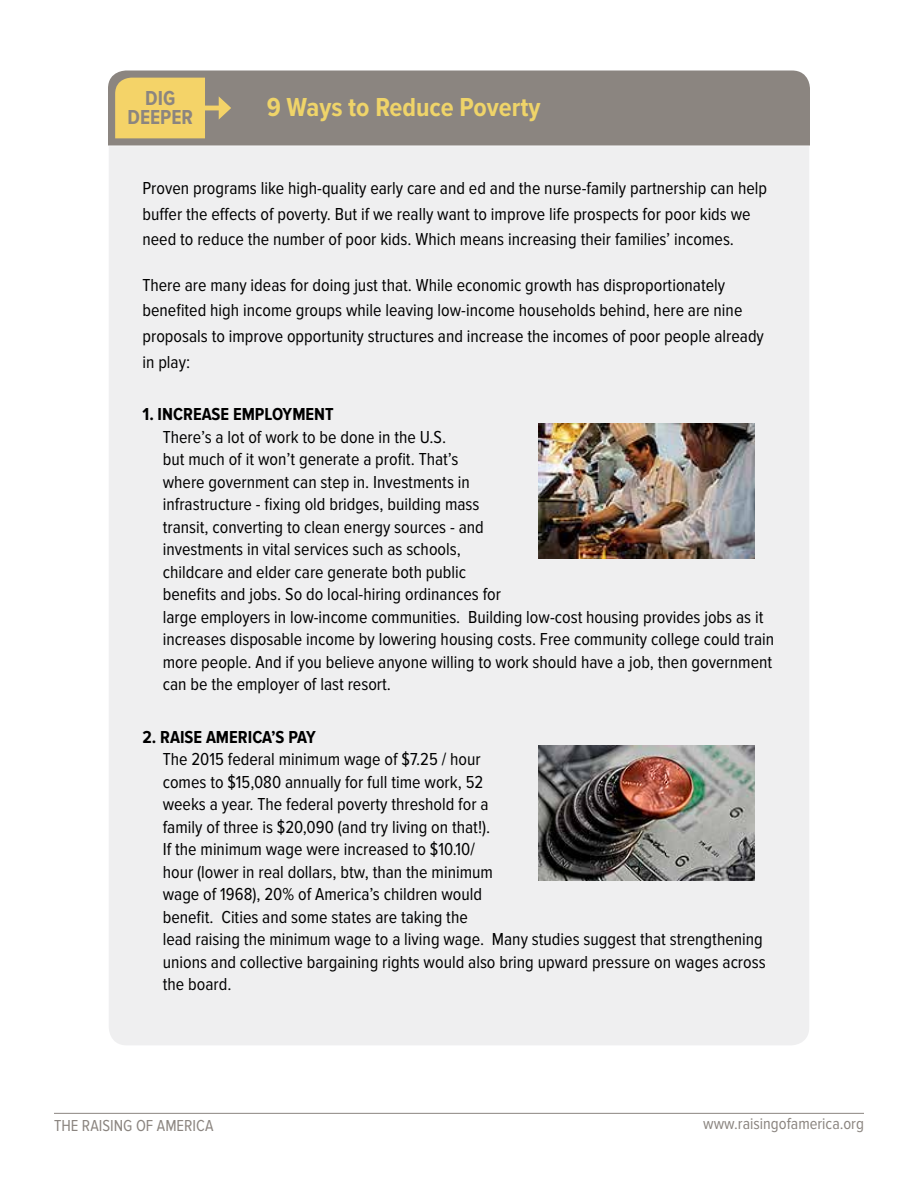
<style>
.page{position:relative;width:918px;height:1188px;background:#fff}
.page>*{position:absolute;margin:0;border:0;box-sizing:border-box;transform-origin:0 0}
.t1{font:700 27px "Proxima Nova Cond";color:#efd469}
.t2{font:700 21px/19.5px "Proxima Nova Cond";color:#8b8580;text-align:center}
.t3{font:18px/22.5px "Proxima Nova Cond";color:#000}
.t4{font:700 18px "Proxima Nova Cond";color:#000}
.t5{font:16.5px "Proxima Nova Cond";color:#8b8580}
</style>
<div class="page">
<hr style="left:54px;top:1113px;width:810px;height:1px;background:#8b8580">
<div style="left:109px;top:146px;width:700px;height:899px;background:#efeff0"></div>
<div style="left:108px;top:70px;width:702px;height:76px;background:#8b8580"></div>
<div style="left:115px;top:78px;width:90px;height:60px;background:#f4d368"></div>
<hr style="left:193px;top:106px;width:30px;height:4px;background:#f4d368">
<svg style="left:219px;top:96px;width:12px;height:24px"></svg>
<img style="left:538px;top:745px;width:216px;height:135px">
<img style="left:538px;top:424px;width:216px;height:135px">
<p class="t2" style="left:128px;top:89px;width:67px">DIG<br>DEEPER</p>
<h1 class="t1" style="left:267px;top:92px;width:275px">9 Ways to Reduce Poverty</h1>
<p class="t3" style="left:142px;top:176px;width:626px;line-height:25.5px">Proven programs like high-quality early care and ed and the nurse-family partnership can help buffer the effects of poverty. But if we really want to improve life prospects for poor kids we need to reduce the number of poor kids. Which means increasing their families’ incomes.</p>
<p class="t3" style="left:142px;top:273px;width:623px;line-height:25.5px">There are many ideas for doing just that. While economic growth has disproportionately benefited high income groups while leaving low-income households behind, here are nine proposals to improve opportunity structures and increase the incomes of poor people already in play:</p>
<p class="t4" style="left:142px;top:404px;width:193px">1. INCREASE EMPLOYMENT</p>
<p class="t3" style="left:163px;top:426px;width:613px">There’s a lot of work to be done in the U.S.<br>but much of it won’t generate a profit. That’s<br>where government can step in. Investments in<br>infrastructure - fixing old bridges, building mass<br>transit, converting to clean energy sources - and<br>investments in vital services such as schools,<br>childcare and elder care generate both public<br>benefits and jobs. So do local-hiring ordinances for<br>large employers in low-income communities. Building low-cost housing provides jobs as it increases disposable income by lowering housing costs. Free community college could train more people. And if you believe anyone willing to work should have a job, then government can be the employer of last resort.</p>
<p class="t4" style="left:142px;top:727px;width:175px">2. RAISE AMERICA’S PAY</p>
<p class="t3" style="left:163px;top:748px;width:604px">The 2015 federal minimum wage of $7.25 / hour<br>comes to $15,080 annually for full time work, 52<br>weeks a year. The federal poverty threshold for a<br>family of three is $20,090 (and try living on that!).<br>If the minimum wage were increased to $10.10/<br>hour (lower in real dollars, btw, than the minimum<br>wage of 1968), 20% of America’s children would<br>benefit. Cities and some states are taking the<br>lead raising the minimum wage to a living wage. Many studies suggest that strengthening unions and collective bargaining rights would also bring upward pressure on wages across the board.</p>
<p class="t5" style="left:54px;top:1116px;width:161px">THE RAISING OF AMERICA</p>
<p class="t5" style="left:703px;top:1114px;width:162px">www.raisingofamerica.org</p>
</div>
